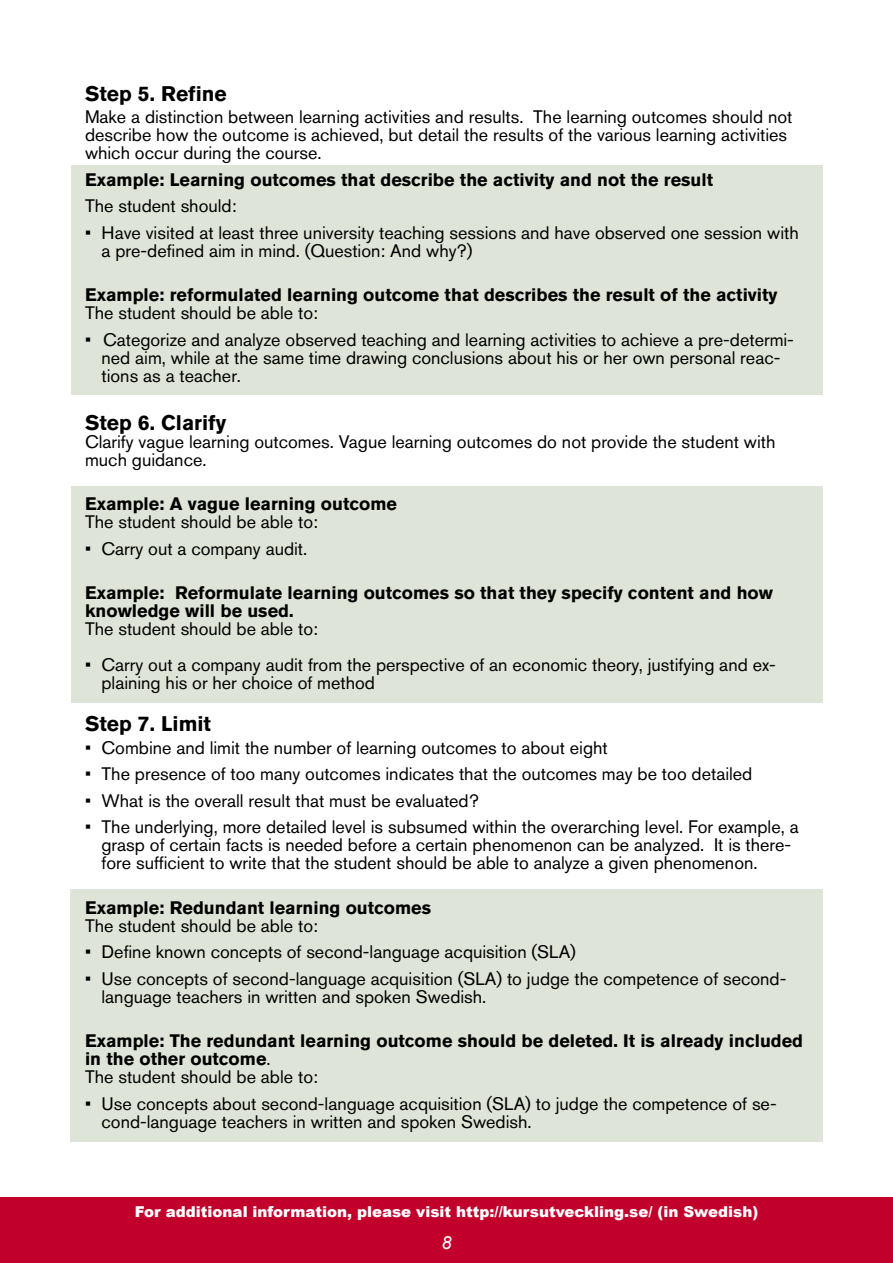
<style>
.page{position:relative;width:893px;height:1263px;background:#fff}
.page>*{position:absolute;margin:0;border:0;box-sizing:border-box;transform-origin:0 0}
.t1{font:700 21px "Akzidenz Grotesk BQ";color:#000}
.t2{font:18px/26.5px "Akzidenz Grotesk BQ";color:#000}
.t3{font:700 18px/18px "Akzidenz Grotesk BQ";color:#000}
.t4{font:900 15px "Arial";color:#fff}
.s1{font-weight:400}
</style>
<div class="page">
<div style="left:0;top:1197px;width:893px;height:66px;background:#c1002b"></div>
<div style="left:71px;top:165px;width:752px;height:229px;background:#dee4d7"></div>
<div style="left:71px;top:486px;width:752px;height:217px;background:#dee4d7"></div>
<div style="left:70px;top:889px;width:753px;height:252px;background:#dee4d7"></div>
<p class="t1" style="left:85px;top:82px;width:143px">Step 5. Refine</p>
<p class="t2" style="left:85px;top:108px;width:709px;line-height:18px">Make a distinction between learning activities and results. The learning outcomes should not describe how the outcome is achieved, but detail the results of the various learning activities which occur during the course.</p>
<p class="t3" style="left:85px;top:171px;width:629px">Example: Learning outcomes that describe the activity and not the result</p>
<p class="t2" style="left:102px;top:193px;width:699px;text-indent:-16px">The student should:<br>Have visited at least three university teaching sessions and have observed one session with</p>
<p class="t2" style="left:102px;top:237px;width:372px">a pre-defined aim in mind. (Question: And why?)</p>
<p class="t3" style="left:85px;top:286px;width:694px">Example: reformulated learning outcome that describes the result of the activity</p>
<p class="t2" style="left:103px;top:300px;width:692px;text-indent:-18px">The student should be able to:<br>Categorize and analyze observed teaching and learning activities to achieve a pre-determi-</p>
<p class="t2" style="left:102px;top:349px;width:680px;line-height:18px">ned aim, while at the same time drawing conclusions about his or her own personal reac&shy;tions as a teacher.</p>
<p class="t1" style="left:85px;top:410px;width:143px">Step 6. Clarify</p>
<p class="t2" style="left:85px;top:432px;width:692px;line-height:18px">Clarify vague learning outcomes. Vague learning outcomes do not provide the student with much guidance.</p>
<p class="t3" style="left:85px;top:495px;width:313px">Example: A vague learning outcome</p>
<p class="t2" style="left:85px;top:508px;width:234px;text-align:center">The student should be able to:<br>Carry out a company audit.</p>
<p class="t3" style="left:85px;top:584px;width:689px">Example: Reformulate learning outcomes so that they specify content and how knowledge will be used.</p>
<p class="t2" style="left:102px;top:611px;width:676px;line-height:36px;text-indent:-16px">The student should be able to:<br>Carry out a company audit from the perspective of an economic theory, justifying and ex-</p>
<p class="t2" style="left:102px;top:669px;width:275px">plaining his or her choice of method</p>
<p class="t1" style="left:85px;top:712px;width:128px">Step 7. Limit</p>
<p class="t2" style="left:102px;top:734px;width:699px">Combine and limit the number of learning outcomes to about eight<br>The presence of too many outcomes indicates that the outcomes may be too detailed What is the overall result that must be evaluated?<br>The underlying, more detailed level is subsumed within the overarching level. For example, a</p>
<p class="t2" style="left:102px;top:836px;width:691px;line-height:18px">grasp of certain facts is needed before a certain phenomenon can be analyzed. It is there&shy;fore sufficient to write that the student should be able to analyze a given phenomenon.</p>
<p class="t3" style="left:85px;top:898px;width:348px">Example: Redundant learning outcomes</p>
<p class="t2" style="left:102px;top:912px;width:686px;text-indent:-16px">The student should be able to:<br>Define known concepts of second-language acquisition (SLA)<br>Use concepts of second-language acquisition (SLA) to judge the competence of second-</p>
<p class="t2" style="left:102px;top:983px;width:386px">language teachers in written and spoken Swedish.</p>
<p class="t3" style="left:85px;top:1032px;width:720px">Example: The redundant learning outcome should be deleted. It is already included in the other outcome<span class="s1">.<br>The student should be able to:</span></p>
<p class="t2" style="left:102px;top:1094px;width:677px;line-height:18px">Use concepts about second-language acquisition (SLA) to judge the competence of se&shy;cond-language teachers in written and spoken Swedish.</p>
<p class="t2" style="left:85px;top:219px;width:7px">•</p>
<p class="t2" style="left:85px;top:326px;width:7px">•</p>
<p class="t2" style="left:85px;top:535px;width:7px">•</p>
<p class="t2" style="left:85px;top:651px;width:7px">•</p>
<p class="t2" style="left:85px;top:734px;width:7px;text-align:justify">• • • •</p>
<p class="t2" style="left:85px;top:938px;width:7px">• •</p>
<p class="t2" style="left:85px;top:1090px;width:7px">•</p>
<p class="t4" style="left:135px;top:1201px;width:625px">For additional information, please visit http://kursutveckling.se/ (in Swedish)</p>
</div>
